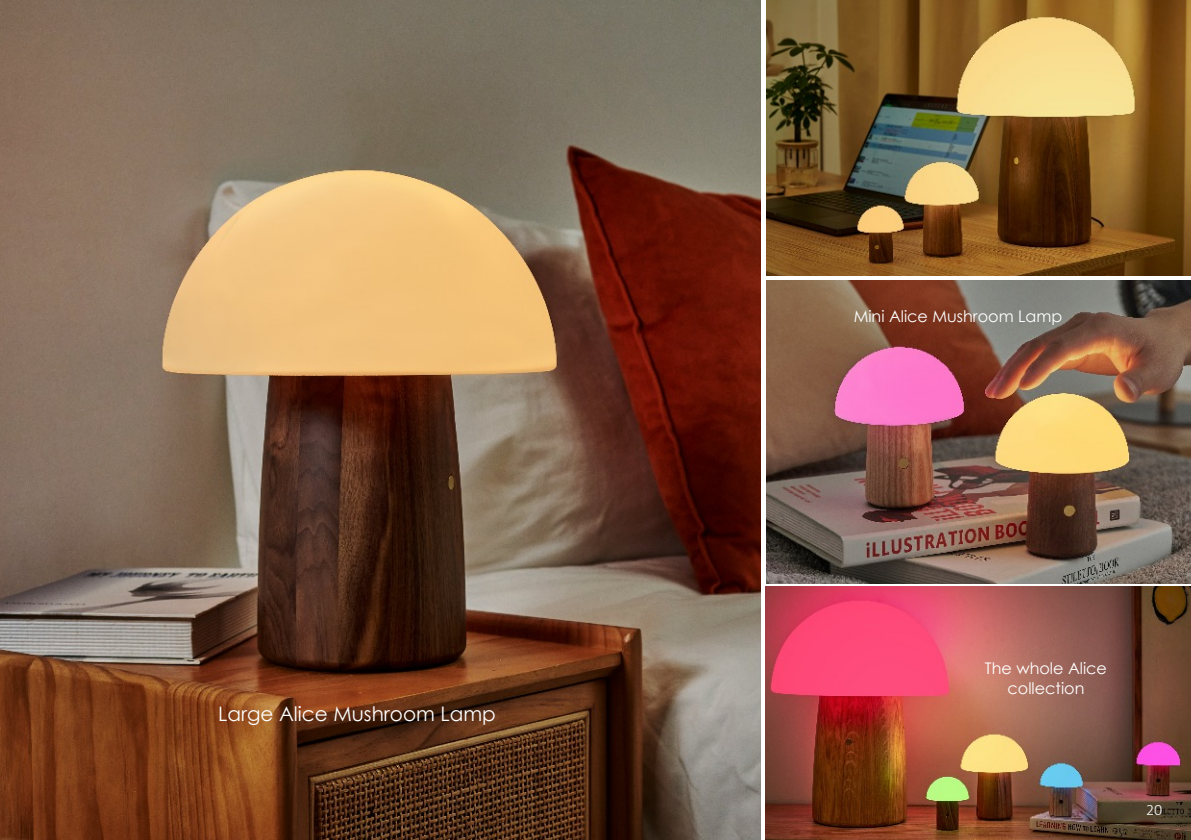
<style>
.page{position:relative;width:1191px;height:840px;background:#fff}
.page>*{position:absolute;margin:0;border:0;box-sizing:border-box;transform-origin:0 0}
.t1{font:20px "Century Gothic";color:#fff}
.t2{font:16px/19.6px "Century Gothic";color:#fff;text-align:center}
.t3{font:300 16px "Calibri";color:#fff}
</style>
<div class="page">
<img style="left:0;top:0;width:760px;height:838px">
<img style="left:766px;top:280px;width:425px;height:303px">
<img style="left:765px;top:586px;width:426px;height:253px">
<img style="left:767px;top:0;width:424px;height:275px">
<p class="t1" style="left:218px;top:706px;width:279px">Large Alice Mushroom Lamp</p>
<p class="t2" style="left:853px;top:307px;width:210px">Mini Alice Mushroom Lamp</p>
<p class="t2" style="left:985px;top:659px;width:124px">The whole Alice collection</p>
<p class="t3" style="left:1146px;top:802px;width:18px">04</p>
<p class="t3" style="left:1146px;top:802px;width:18px">20</p>
</div>
